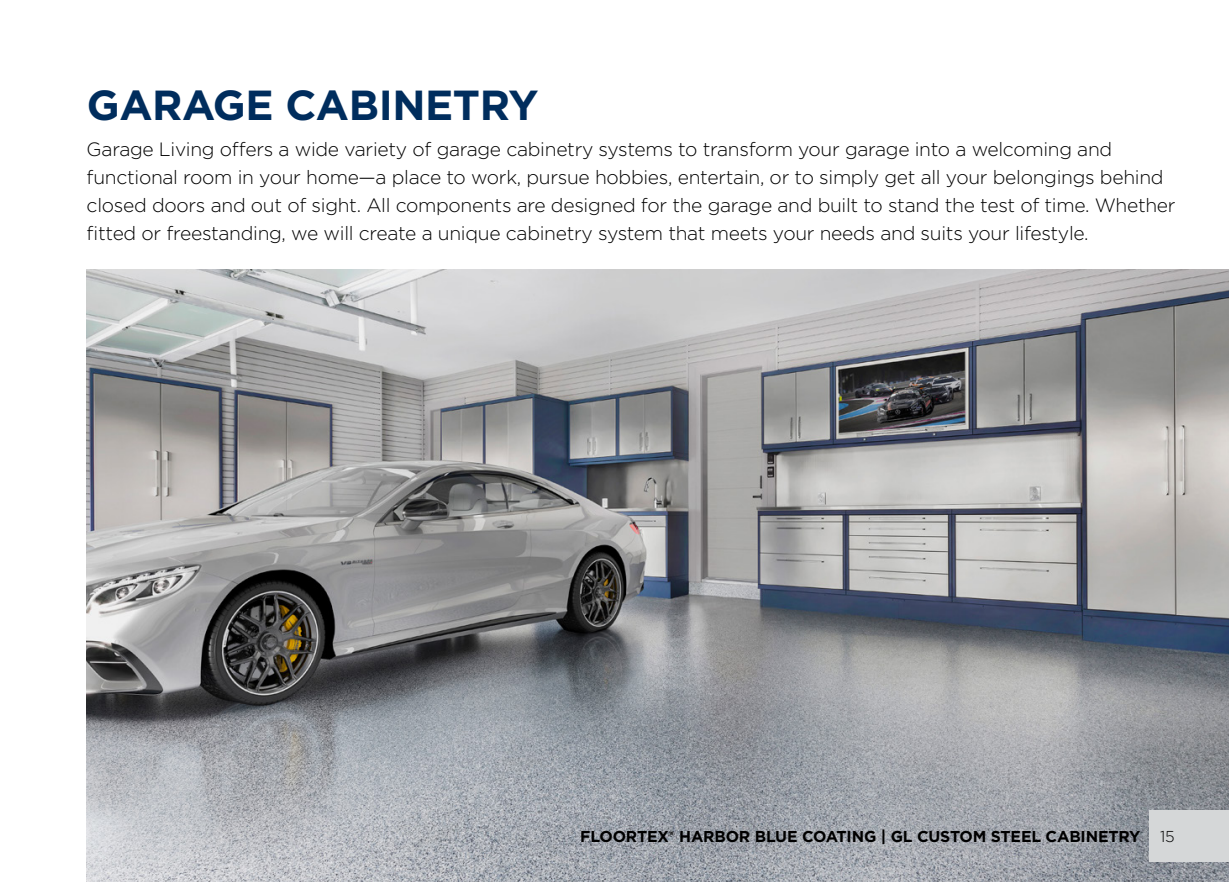
<style>
.page{position:relative;width:1229px;height:882px;background:#fff}
.page>*{position:absolute;margin:0;border:0;box-sizing:border-box;transform-origin:0 0}
.t1{font:700 42px "Gotham";letter-spacing:-.01em;color:#002d5d}
.t2{font:300 19.25px/28px "Gotham";letter-spacing:-.015em;color:#000}
.t3{font:700 15.75px "Gotham";letter-spacing:-.01em;color:#000}
.s1{font-weight:300}
</style>
<div class="page">
<img style="left:87px;top:270px;width:1141px;height:612px">
<div style="left:1149px;top:810px;width:79px;height:51px;background:#d5d7d8"></div>
<h1 class="t1" style="left:87px;top:78px;width:453px">GARAGE CABINETRY</h1>
<p class="t2" style="left:87px;top:134px;width:1090px">Garage Living offers a wide variety of garage cabinetry systems to transform your garage into a welcoming and functional room in your home—a place to work, pursue hobbies, entertain, or to simply get all your belongings behind closed doors and out of sight. All components are designed for the garage and built to stand the test of time. Whether fitted or freestanding, we will create a unique cabinetry system that meets your needs and suits your lifestyle.</p>
<p class="t3" style="left:580px;top:826px;width:596px">FLOORTEX® HARBOR BLUE COATING | GL CUSTOM STEEL CABINETRY <span class="s1">15</span></p>
</div>
